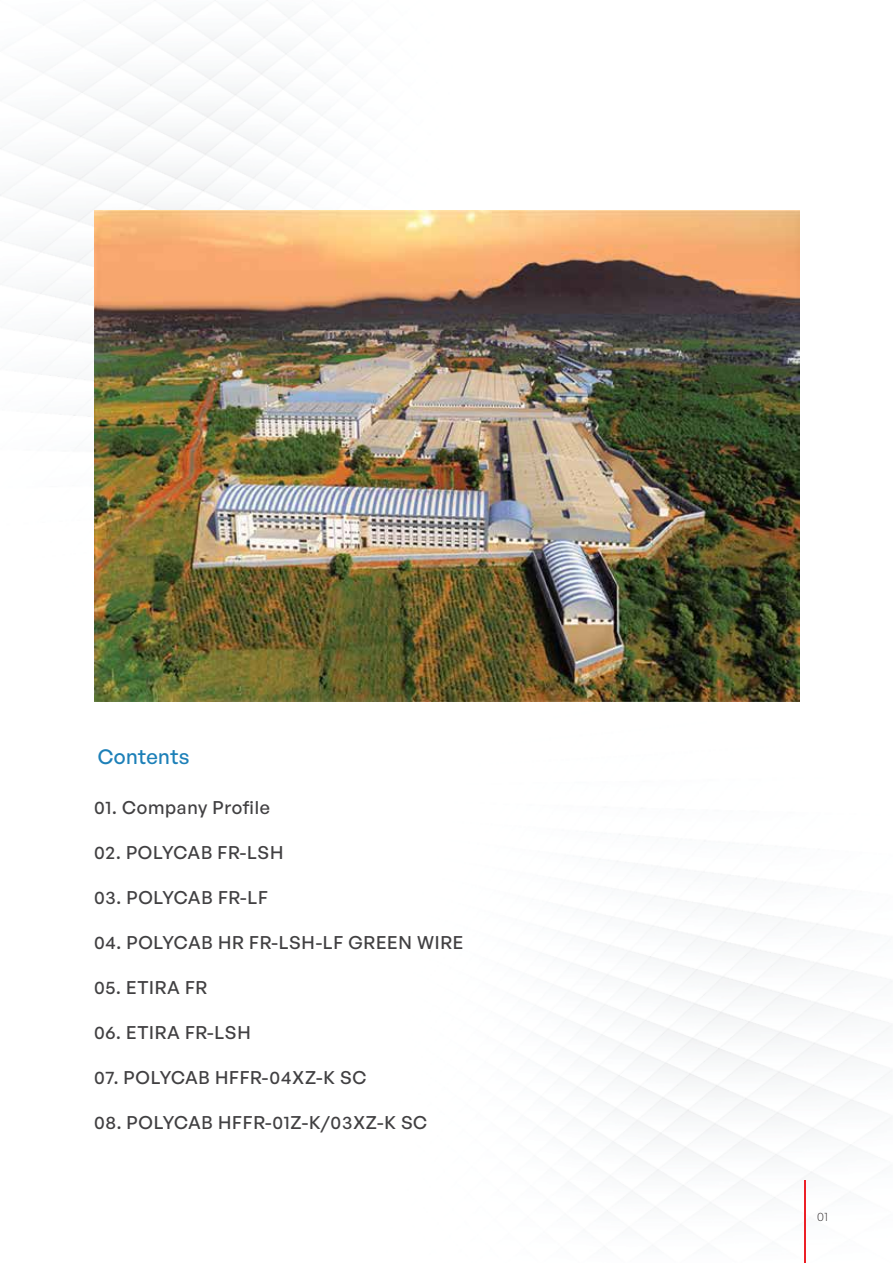
<style>
.page{position:relative;width:893px;height:1263px;background:#fff}
.page>*{position:absolute;margin:0;border:0;box-sizing:border-box;transform-origin:0 0}
.t1{font:500 20.25px "General Sans";letter-spacing:.02em;color:#1d80b8}
.t2{font:500 18px "General Sans";letter-spacing:.04em;color:#414042}
.t3{font:300 12px "General Sans";color:#231f20}
</style>
<div class="page">
<img style="left:0;top:0;width:892px;height:1263px">
<hr style="left:804px;top:1180px;width:1px;height:83px;background:#ec2027">
<img style="left:94px;top:210px;width:705px;height:492px">
<p class="t1" style="left:98px;top:744px;width:93px">Contents</p>
<p class="t2" style="left:94px;top:796px;width:177px">01. Company Profile</p>
<p class="t2" style="left:94px;top:841px;width:191px">02. POLYCAB FR-LSH</p>
<p class="t2" style="left:94px;top:886px;width:175px">03. POLYCAB FR-LF</p>
<p class="t2" style="left:94px;top:931px;width:371px">04. POLYCAB HR FR-LSH-LF GREEN WIRE</p>
<p class="t2" style="left:94px;top:976px;width:115px">05. ETIRA FR</p>
<p class="t2" style="left:94px;top:1021px;width:158px">06. ETIRA FR-LSH</p>
<p class="t2" style="left:94px;top:1066px;width:274px">07. POLYCAB HFFR-04XZ-K SC</p>
<p class="t2" style="left:94px;top:1111px;width:335px">08. POLYCAB HFFR-01Z-K/03XZ-K SC</p>
<p class="t3" style="left:817px;top:1209px;width:12px">01</p>
</div>
